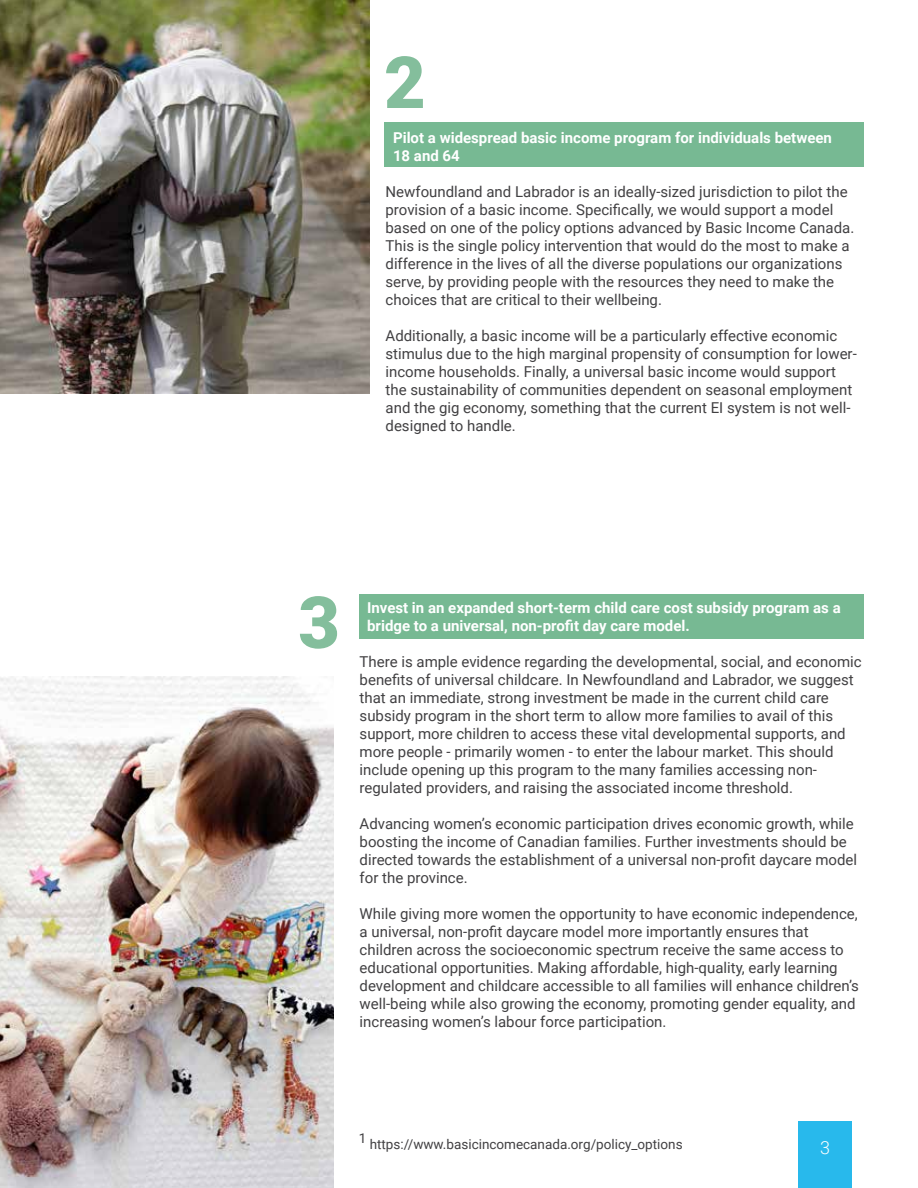
<style>
.page{position:relative;width:918px;height:1188px;background:#fff}
.page>*{position:absolute;margin:0;border:0;box-sizing:border-box;transform-origin:0 0}
.t1{font:900 72px "Roboto";color:#84be9c}
.t2{font:300 18px "Roboto";color:#fff}
.t3{font:15px/18px "Roboto";color:#414042}
.t4{font:700 15px/18px "Roboto";color:#fff}
.t5{font:13.5px "Roboto";color:#414042}
</style>
<div class="page">
<div style="left:798px;top:1121px;width:54px;height:67px;background:#28b9ec"></div>
<div style="left:384px;top:123px;width:480px;height:44px;background:#77b993"></div>
<div style="left:360px;top:594px;width:504px;height:45px;background:#77b993"></div>
<img style="left:0;top:0;width:370px;height:393px">
<img style="left:0;top:676px;width:334px;height:512px">
<h1 class="t1" style="left:384px;top:32px;width:43px">2</h1>
<p class="t4" style="left:393px;top:128px;width:441px">Pilot a widespread basic income program for individuals between<br>18 and 64</p>
<p class="t3" style="left:386px;top:182px;width:470px">Newfoundland and Labrador is an ideally-sized jurisdiction to pilot the provision of a basic income. Specifically, we would support a model based on one of the policy options advanced by Basic Income Canada.<br>This is the single policy intervention that would do the most to make a difference in the lives of all the diverse populations our organizations serve, by providing people with the resources they need to make the choices that are critical to their wellbeing.</p>
<p class="t3" style="left:386px;top:326px;width:473px">Additionally, a basic income will be a particularly effective economic stimulus due to the high marginal propensity of consumption for lower&shy;income households. Finally, a universal basic income would support the sustainability of communities dependent on seasonal employment and the gig economy, something that the current EI system is not well&shy;designed to handle.</p>
<h1 class="t1" style="left:298px;top:572px;width:43px">3</h1>
<p class="t4" style="left:367px;top:598px;width:475px">Invest in an expanded short-term child care cost subsidy program as a bridge to a universal, non-profit day care model.</p>
<p class="t3" style="left:360px;top:652px;width:503px">There is ample evidence regarding the developmental, social, and economic benefits of universal childcare. In Newfoundland and Labrador, we suggest that an immediate, strong investment be made in the current child care subsidy program in the short term to allow more families to avail of this support, more children to access these vital developmental supports, and more people - primarily women - to enter the labour market. This should include opening up this program to the many families accessing non&shy;regulated providers, and raising the associated income threshold.</p>
<p class="t3" style="left:360px;top:814px;width:499px">Advancing women’s economic participation drives economic growth, while boosting the income of Canadian families. Further investments should be directed towards the establishment of a universal non-profit daycare model for the province.</p>
<p class="t3" style="left:360px;top:904px;width:501px">While giving more women the opportunity to have economic independence, a universal, non-profit daycare model more importantly ensures that children across the socioeconomic spectrum receive the same access to educational opportunities. Making affordable, high-quality, early learning development and childcare accessible to all families will enhance children’s well-being while also growing the economy, promoting gender equality, and increasing women’s labour force participation.</p>
<p class="t5" style="left:359px;top:1135px;width:325px">1 https://www.basicincomecanada.org/policy_options</p>
<p class="t2" style="left:820px;top:1135px;width:11px">3</p>
</div>
